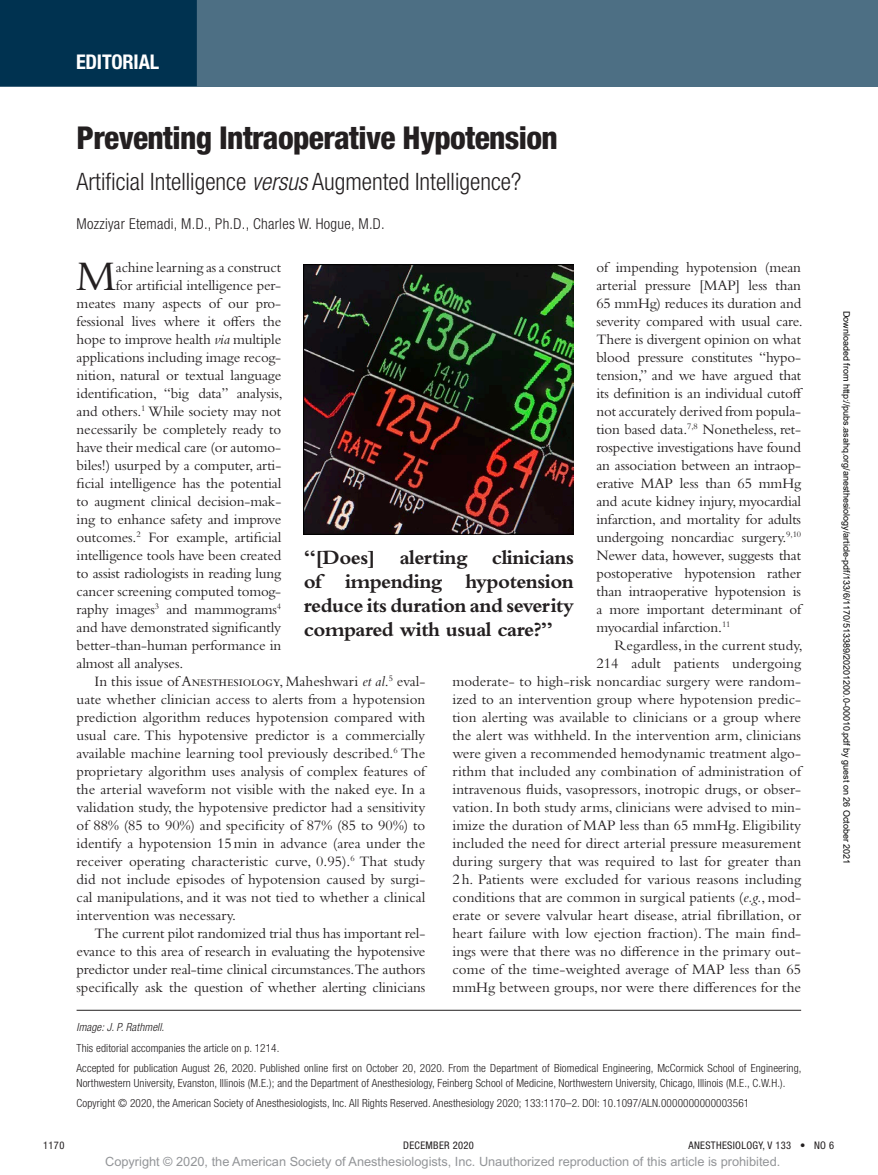
<style>
.page{position:relative;width:878px;height:1175px;background:#fff}
.page>*{position:absolute;margin:0;border:0;box-sizing:border-box;transform-origin:0 0}
.t1{font:43.95px "Bembo Std";color:#231f20}
.t2{font:800 condensed 31.5px "Helvetica Neue LT Std";letter-spacing:-.02em;color:#231f20}
.t3{font:300 condensed 24px "Helvetica Neue LT Std";color:#231f20}
.t4{font:700 21px/24px "Bembo Std";letter-spacing:-.025em;color:#231f20;text-align:justify}
.t5{font:700 condensed 20.25px "Helvetica Neue LT Std";letter-spacing:-.01em;color:#fff}
.t6{font:15px/18px "Bembo Std";letter-spacing:-.01em;color:#231f20}
.t7{font:300 condensed 15px "Helvetica Neue LT Std";letter-spacing:.02em;color:#231f20}
.t8{font:12.75px "Arial MT Std";color:#939598}
.t9{font:300 condensed 11.25px/20.5px "Helvetica Neue LT Std";letter-spacing:.01em;color:#231f20}
.t10{font:italic 300 condensed 11.25px "Helvetica Neue LT Std";letter-spacing:.01em;color:#231f20}
.t11{font:condensed 10.5px "Helvetica Neue LT Std";letter-spacing:.03em;color:#231f20}
.t12{font:9px "Arial";color:#000}
.s1{font-style:italic}
</style>
<div class="page">
<div style="left:0;top:0;width:878px;height:86px;background:#4d6f84"></div>
<div style="left:0;top:0;width:197px;height:86px;background:#003250"></div>
<img style="left:304px;top:264px;width:270px;height:270px">
<hr style="left:77px;top:1009px;width:724px;height:1px;background:#231f20">
<h3 class="t5" style="left:76px;top:49px;width:85px">EDITORIAL</h3>
<h2 class="t2" style="left:77px;top:119px;width:483px">Preventing Intraoperative Hypotension</h2>
<h3 class="t3" style="left:77px;top:167px;width:446px">Artificial Intelligence <span class="s1">versus</span> Augmented Intelligence?</h3>
<p class="t7" style="left:77px;top:215px;width:310px">Mozziyar Etemadi, M.D., Ph.D., Charles W. Hogue, M.D.</p>
<h1 class="t1" style="left:76px;top:250px;width:42px">M</h1>
<p class="t6" style="left:116px;top:257px;width:167px">achine learning as a construct</p>
<p class="t6" style="left:596px;top:257px;width:208px">of impending hypotension (mean arterial pressure [MAP] less than 65 mmHg) reduces its duration and severity compared with usual care.<br>There is divergent opinion on what blood pressure constitutes “hypo&shy;tension,” and we have argued that its definition is an individual cutoff not accurately derived from popula&shy;tion based data.<sup>7,8</sup> Nonetheless, ret&shy;rospective investigations have found an association between an intraop&shy;erative MAP less than 65 mmHg and acute kidney injury, myocardial infarction, and mortality for adults undergoing noncardiac surgery.<sup>9,10<br></sup>Newer data, however, suggests that postoperative hypotension rather than intraoperative hypotension is a more important determinant of myocardial infarction.<sup>11</sup></p>
<p class="t6" style="left:452px;top:635px;width:352px;text-align:right">Regardless, in the current study,<br>214 adult patients undergoing<br>moderate- to high-risk noncardiac surgery were random&shy;ized to an intervention group where hypotension predic&shy;tion alerting was available to clinicians or a group where the alert was withheld. In the intervention arm, clinicians were given a recommended hemodynamic treatment algo&shy;rithm that included any combination of administration of intravenous fluids, vasopressors, inotropic drugs, or obser&shy;vation. In both study arms, clinicians were advised to min&shy;imize the duration of MAP less than 65 mmHg. Eligibility included the need for direct arterial pressure measurement during surgery that was required to last for greater than 2 h. Patients were excluded for various reasons including conditions that are common in surgical patients (<span class="s1">e.g.</span>, mod&shy;erate or severe valvular heart disease, atrial fibrillation, or heart failure with low ejection fraction). The main find&shy;ings were that there was no difference in the primary out&shy;come of the time-weighted average of MAP less than 65 mmHg between groups, nor were there differences for the</p>
<p class="t6" style="left:116px;top:275px;width:167px">for artificial intelligence per-</p>
<p class="t6" style="left:77px;top:293px;width:206px">meates many aspects of our pro-</p>
<p class="t6" style="left:77px;top:311px;width:206px">fessional lives where it offers the</p>
<p class="t6" style="left:77px;top:329px;width:206px">hope to improve health <span class="s1">via</span> multiple</p>
<p class="t6" style="left:77px;top:347px;width:206px">applications including image recog-</p>
<p class="t6" style="left:77px;top:365px;width:206px">nition, natural or textual language</p>
<p class="t6" style="left:77px;top:383px;width:208px">identification, “big data” analysis,</p>
<p class="t6" style="left:77px;top:401px;width:206px">and others.<sup>1</sup> While society may not</p>
<p class="t6" style="left:77px;top:419px;width:206px">necessarily be completely ready to</p>
<p class="t6" style="left:77px;top:437px;width:206px">have their medical care (or automo-</p>
<p class="t6" style="left:77px;top:455px;width:206px">biles!) usurped by a computer, arti-</p>
<p class="t6" style="left:77px;top:473px;width:206px">ficial intelligence has the potential</p>
<p class="t6" style="left:77px;top:491px;width:206px">to augment clinical decision-mak-</p>
<p class="t6" style="left:77px;top:509px;width:206px">ing to enhance safety and improve</p>
<p class="t6" style="left:77px;top:527px;width:206px">outcomes.<sup>2</sup> For example, artificial</p>
<p class="t6" style="left:77px;top:545px;width:206px">intelligence tools have been created</p>
<p class="t6" style="left:77px;top:563px;width:206px">to assist radiologists in reading lung</p>
<p class="t6" style="left:77px;top:581px;width:206px">cancer screening computed tomog-</p>
<p class="t6" style="left:77px;top:599px;width:206px">raphy images<sup>3</sup> and mammograms<sup>4</sup></p>
<p class="t6" style="left:77px;top:617px;width:206px">and have demonstrated significantly</p>
<p class="t6" style="left:77px;top:635px;width:206px">better-than-human performance in</p>
<p class="t6" style="left:77px;top:653px;width:108px">almost all analyses.</p>
<p class="t6" style="left:95px;top:671px;width:332px">In this issue of Anesthesiology, Maheshwari <span class="s1">et al</span>.<sup>5</sup> eval-</p>
<p class="t6" style="left:77px;top:689px;width:350px">uate whether clinician access to alerts from a hypotension</p>
<p class="t6" style="left:77px;top:707px;width:350px">prediction algorithm reduces hypotension compared with</p>
<p class="t6" style="left:77px;top:725px;width:350px">usual care. This hypotensive predictor is a commercially</p>
<p class="t6" style="left:77px;top:743px;width:350px">available machine learning tool previously described.<sup>6</sup> The</p>
<p class="t6" style="left:77px;top:761px;width:350px">proprietary algorithm uses analysis of complex features of</p>
<p class="t6" style="left:77px;top:779px;width:350px">the arterial waveform not visible with the naked eye. In a</p>
<p class="t6" style="left:77px;top:797px;width:350px">validation study, the hypotensive predictor had a sensitivity</p>
<p class="t6" style="left:77px;top:815px;width:350px">of 88% (85 to 90%) and specificity of 87% (85 to 90%) to</p>
<p class="t6" style="left:77px;top:833px;width:350px">identify a hypotension 15min in advance (area under the</p>
<p class="t6" style="left:77px;top:851px;width:350px">receiver operating characteristic curve, 0.95).<sup>6</sup> That study</p>
<p class="t6" style="left:77px;top:869px;width:350px">did not include episodes of hypotension caused by surgi-</p>
<p class="t6" style="left:77px;top:887px;width:350px">cal manipulations, and it was not tied to whether a clinical</p>
<p class="t6" style="left:77px;top:905px;width:161px">intervention was necessary.</p>
<p class="t6" style="left:95px;top:923px;width:332px">The current pilot randomized trial thus has important rel-</p>
<p class="t6" style="left:77px;top:941px;width:350px">evance to this area of research in evaluating the hypotensive</p>
<p class="t6" style="left:77px;top:959px;width:350px">predictor under real-time clinical circumstances.The authors</p>
<p class="t6" style="left:77px;top:977px;width:350px">specifically ask the question of whether alerting clinicians</p>
<h3 class="t4" style="left:304px;top:545px;width:272px">“[Does] alerting clinicians of impending hypotension reduce its duration and severity compared with usual care?”</h3>
<p class="t10" style="left:77px;top:1020px;width:89px">Image: J. P. Rathmell.</p>
<p class="t9" style="left:77px;top:1037px;width:726px">This editorial accompanies the article on p. 1214.<br>Accepted for publication August 26, 2020. Published online first on October 20, 2020. From the Department of Biomedical Engineering, McCormick School of Engineering,</p>
<p class="t9" style="left:77px;top:1072px;width:710px">Northwestern University, Evanston, Illinois (M.E.); and the Department of Anesthesiology, Feinberg School of Medicine, Northwestern University, Chicago, Illinois (M.E., C.W.H.).<br>Copyright © 2020, the American Society of Anesthesiologists, Inc. All Rights Reserved. Anesthesiology 2020; 133:1170–2. DOI: 10.1097/ALN.0000000000003561</p>
<p class="t12" style="left:850px;top:310px;width:555px;rotate:90deg">Downloaded from http://pubs.asahq.org/anesthesiology/article-pdf/133/6/1170/513389/20201200.0-00010.pdf by guest on 26 October 2021</p>
<p class="t11" style="left:43px;top:1139px;width:23px">1170</p>
<p class="t11" style="left:403px;top:1139px;width:72px">DECEMBER 2020</p>
<p class="t11" style="left:688px;top:1139px;width:147px">ANESTHESIOLOGY, V 133 • NO 6</p>
<p class="t8" style="left:105px;top:1154px;width:676px">Copyright © 2020, the American Society of Anesthesiologists, Inc. Unauthorized reproduction of this article is prohibited.</p>
</div>
